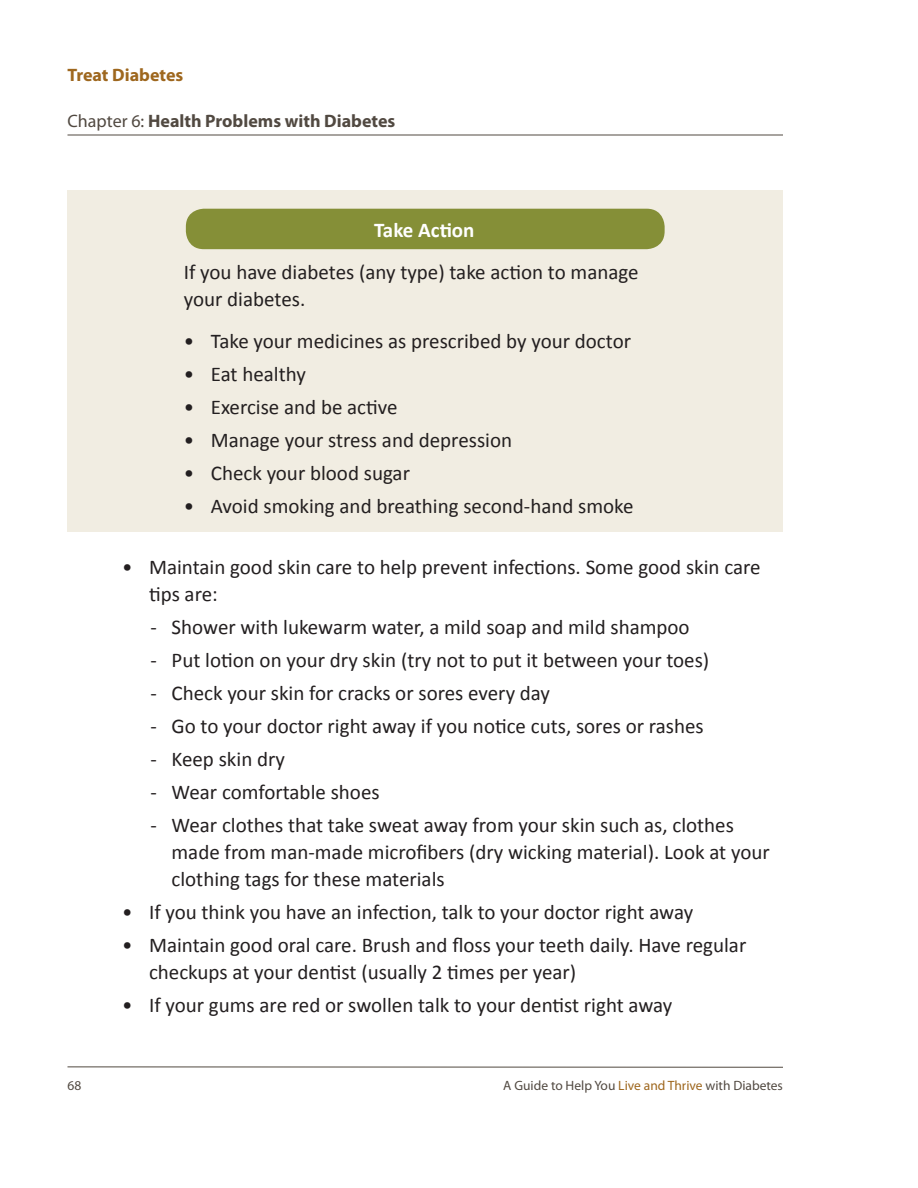
<style>
.page{position:relative;width:918px;height:1188px;background:#fff}
.page>*{position:absolute;margin:0;border:0;box-sizing:border-box;transform-origin:0 0}
.t1{font:21px/27px "Calibri";color:#231f20}
.t2{font:700 21px "Calibri";color:#fff}
.t3{font:700 18px "Myriad Pro";color:#514941}
.t4{font:700 18px "Myriad Pro";color:#9e671e}
.t5{font:13.5px "Myriad Pro";color:#514941}
.s1{font-weight:400}
.s2{color:#9e671e}
</style>
<div class="page">
<hr style="left:68px;top:135px;width:715px;height:1px;background:#514940">
<hr style="left:68px;top:1066px;width:715px;height:2px;background:#514940">
<div style="left:68px;top:190px;width:715px;height:341px;background:#f1ede2"></div>
<div style="left:186px;top:209px;width:479px;height:40px;background:#858f37;border-radius:18px"></div>
<p class="t4" style="left:68px;top:68px;width:117px">Treat Diabetes</p>
<p class="t3" style="left:68px;top:114px;width:329px"><span class="s1">Chapter 6:</span> Health Problems with Diabetes</p>
<p class="t2" style="left:374px;top:216px;width:102px">Take Action</p>
<p class="t1" style="left:184px;top:257px;width:456px">If you have diabetes (any type) take action to manage your diabetes.</p>
<p class="t1" style="left:184px;top:329px;width:449px">• Take your medicines as prescribed by your doctor</p>
<p class="t1" style="left:184px;top:362px;width:124px">• Eat healthy</p>
<p class="t1" style="left:184px;top:392px;width:215px">• Exercise and be active</p>
<p class="t1" style="left:184px;top:428px;width:330px">• Manage your stress and depression</p>
<p class="t1" style="left:184px;top:461px;width:228px">• Check your blood sugar</p>
<p class="t1" style="left:184px;top:494px;width:451px">• Avoid smoking and breathing second-hand smoke</p>
<p class="t1" style="left:149px;top:553px;width:613px;text-indent:-27px">• Maintain good skin care to help prevent infections. Some good skin care tips are:</p>
<p class="t1" style="left:151px;top:615px;width:541px">- Shower with lukewarm water, a mild soap and mild shampoo</p>
<p class="t1" style="left:151px;top:646px;width:560px">- Put lotion on your dry skin (try not to put it between your toes)</p>
<p class="t1" style="left:151px;top:681px;width:401px">- Check your skin for cracks or sores every day</p>
<p class="t1" style="left:151px;top:712px;width:555px">- Go to your doctor right away if you notice cuts, sores or rashes</p>
<p class="t1" style="left:151px;top:747px;width:136px">- Keep skin dry</p>
<p class="t1" style="left:151px;top:780px;width:231px">- Wear comfortable shoes</p>
<p class="t1" style="left:172px;top:813px;width:600px;text-indent:-21px">- Wear clothes that take sweat away from your skin such as, clothes made from man-made microfibers (dry wicking material). Look at your clothing tags for these materials</p>
<p class="t1" style="left:122px;top:898px;width:573px">• If you think you have an infection, talk to your doctor right away</p>
<p class="t1" style="left:149px;top:931px;width:599px;text-indent:-27px">• Maintain good oral care. Brush and floss your teeth daily. Have regular checkups at your dentist (usually 2 times per year)</p>
<p class="t1" style="left:122px;top:991px;width:552px">• If your gums are red or swollen talk to your dentist right away</p>
<p class="t5" style="left:68px;top:1080px;width:15px">68</p>
<p class="t5" style="left:503px;top:1080px;width:281px">A Guide to Help You <span class="s2">Live and Thrive</span> with Diabetes</p>
</div>
